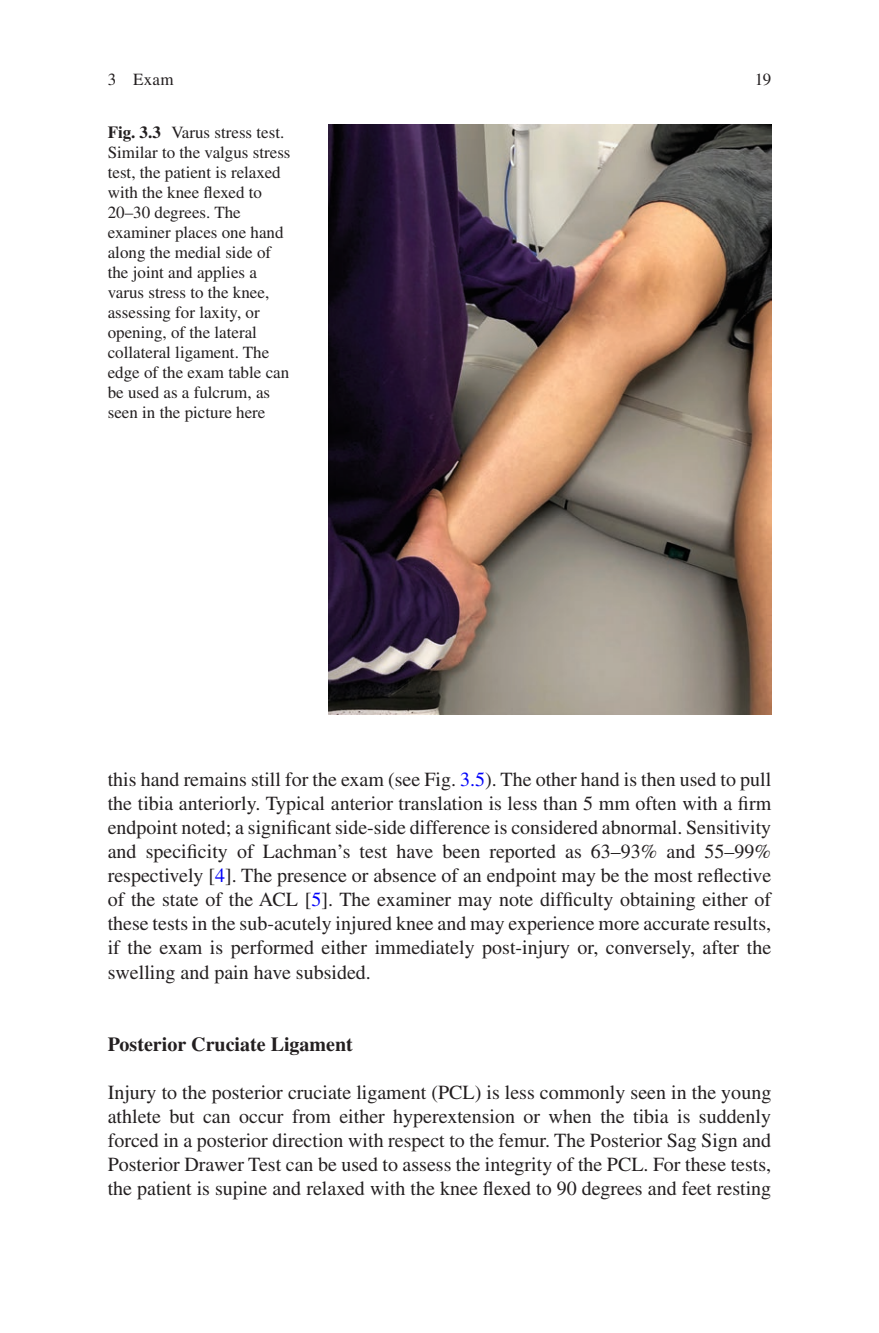
<style>
.page{position:relative;width:879px;height:1333px;background:#fff}
.page>*{position:absolute;margin:0;border:0;box-sizing:border-box;transform-origin:0 0}
.t1{font:20px/24px "Times LT Std";color:#231f20;text-align:justify}
.t2{font:700 20px "Times LT Std";color:#231f20}
.t3{font:17px/20px "Times LT Std";color:#231f20}
.s1{font-weight:700}
.s2{color:#0000fa}
</style>
<div class="page">
<img style="left:329px;top:124px;width:442px;height:590px">
<p class="t3" style="left:108px;top:69px;width:67px">3 Exam</p>
<p class="t3" style="left:108px;top:122px;width:184px"><span class="s1">Fig. 3.3</span> Varus stress test.<br>Similar to the valgus stress test, the patient is relaxed with the knee flexed to<br>20–30 degrees. The examiner places one hand along the medial side of the joint and applies a varus stress to the knee, assessing for laxity, or opening, of the lateral collateral ligament. The edge of the exam table can be used as a fulcrum, as seen in the picture here</p>
<p class="t3" style="left:755px;top:69px;width:18px">19</p>
<p class="t1" style="left:108px;top:767px;width:665px">this hand remains still for the exam (see Fig. <span class="s2">3.5</span>). The other hand is then used to pull the tibia anteriorly. Typical anterior translation is less than 5 mm often with a firm endpoint noted; a significant side-side difference is considered abnormal. Sensitivity and specificity of Lachman’s test have been reported as 63–93% and 55–99% respectively [<span class="s2">4</span>]. The presence or absence of an endpoint may be the most reflective of the state of the ACL [<span class="s2">5</span>]. The examiner may note difficulty obtaining either of these tests in the sub-acutely injured knee and may experience more accurate results, if the exam is performed either immediately post-injury or, conversely, after the swelling and pain have subsided.</p>
<p class="t2" style="left:108px;top:1031px;width:247px">Posterior Cruciate Ligament</p>
<p class="t1" style="left:108px;top:1079px;width:665px">Injury to the posterior cruciate ligament (PCL) is less commonly seen in the young athlete but can occur from either hyperextension or when the tibia is suddenly forced in a posterior direction with respect to the femur. The Posterior Sag Sign and Posterior Drawer Test can be used to assess the integrity of the PCL. For these tests, the patient is supine and relaxed with the knee flexed to 90 degrees and feet resting</p>
</div>
